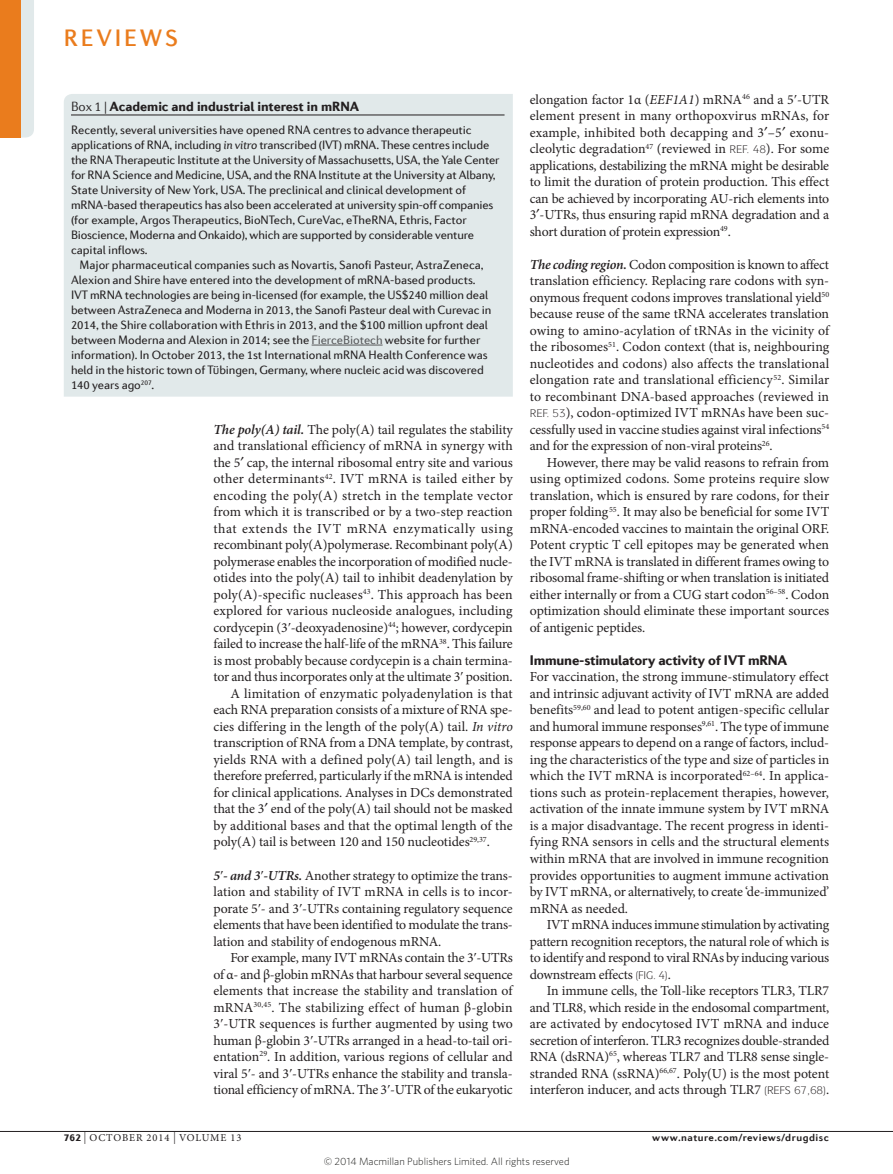
<style>
.page{position:relative;width:893px;height:1174px;background:#fff}
.page>*{position:absolute;margin:0;border:0;box-sizing:border-box;transform-origin:0 0}
.t1{font:500 24px "Diverda Sans Com";letter-spacing:.115em;color:#ea7c1d}
.crosshead{font:900 14.1px "Diverda Sans Com";letter-spacing:-.015em;color:#231f20}
.bodyindent{font:13.8px/16.5px "Minion Pro";letter-spacing:-.01em;color:#231f20;text-align:justify}
.bodyfirst_inline{font:13.8px/16.5px "Minion Pro";letter-spacing:-.01em;color:#231f20;text-align:justify}
.bodyfirst{font:13.8px/16.5px "Minion Pro";letter-spacing:-.015em;color:#231f20;text-align:justify}
.boxtitle{font:900 13.5px "Diverda Sans Com";letter-spacing:-.005em;color:#231f20}
.boxbody1{font:12.3px/15px "Diverda Sans Com";letter-spacing:-.015em;color:#231f20}
.boxbody{font:12.3px/15px "Diverda Sans Com";letter-spacing:-.005em;color:#231f20}
.t2{font:300 10.5px "Whitney";color:#1d1d1b}
.t3{font:700 10.5px "Diverda Sans Com";letter-spacing:.045em;color:#231f20}
.t4{font:10.5px "Minion Pro";letter-spacing:.085em;color:#231f20}
.s1{font-weight:300}
.s2{font-style:italic}
.s3{font-family:"Diverda Sans Com Regular 2"}
.s4{color:#57585a}
.s5{font-weight:600;font-style:italic}
.s6{font-family:"Diverda Sans Com";font-weight:900}
.s7{font-size:12px}
</style>
<div class="page">
<hr style="left:0;top:1131px;width:893px;height:1px;background:#231f20">
<div style="left:64px;top:94px;width:449px;height:302px;background:#e1e9ea"></div>
<hr style="left:71px;top:115px;width:434px;height:1px;background:#231f20">
<hr style="left:312px;top:345px;width:71px;height:1px;background:#57585a">
<div style="left:21px;top:0;width:13px;height:138px;background:#e1e9ea"></div>
<div style="left:0;top:0;width:21px;height:138px;background:#ea7c1d"></div>
<h1 class="t1" style="left:64px;top:24px;width:116px">REVIEWS</h1>
<p class="boxtitle" style="left:71px;top:98px;width:290px"><span class="s1">Box 1 |</span> Academic and industrial interest in mRNA</p>
<p class="boxbody1" style="left:71px;top:122px;width:430px">Recently, several universities have opened RNA centres to advance therapeutic applications of RNA, including <span class="s2">in vitro</span> transcribed (IVT) mRNA. These centres include the RNA Therapeutic Institute at the University of Massachusetts, USA, the Yale Center for RNA Science and Medicine, USA, and the RNA Institute at the University at Albany, State University of New York, USA. The preclinical and clinical development of mRNA-based therapeutics has also been accelerated at university spin-off companies (for example, Argos Therapeutics, BioNTech, CureVac, eTheRNA, Ethris, Factor Bioscience, Moderna and Onkaido), which are supported by considerable venture capital inflows.</p>
<p class="boxbody" style="left:71px;top:257px;width:422px;text-indent:9px">Major pharmaceutical companies such as Novartis, Sanofi Pasteur, AstraZeneca, Alexion and Shire have entered into the development of mRNA-based products.<br><span class="s3">IVT mRNA technologies are being in‑licensed (for example, the US$240 million deal </span>between AstraZeneca and Moderna in 2013, the Sanofi Pasteur deal with Curevac in <span class="s3">2014, the Shire collaboration with Ethris in 2013, and the $100 million upfront deal </span>between Moderna and Alexion in 2014; see the <span class="s4">FierceBiotech</span> website for further information). In October 2013, the 1st International mRNA Health Conference was held in the historic town of T<span class="s3">Ü</span>bingen, Germany, where nucleic acid was discovered <span class="s3">140 years ago</span><sup>207</sup>.</p>
<p class="bodyfirst_inline" style="left:213px;top:421px;width:301px"><span class="s5">The poly(A) tail.</span> The poly(A) tail regulates the stability and translational efficiency of mRNA in synergy with the 5 cap, the internal ribosomal entry site and various other determinants<sup>42</sup>. IVT mRNA is tailed either by encoding the poly(A) stretch in the template vector from which it is transcribed or by a two-step reaction that extends the IVT mRNA enzymatically using recombinant poly(A)polymerase. Recombinant poly(A) polymerase enables the incorporation of modified nucle&shy;otides into the poly(A) tail to inhibit deadenylation by poly(A)-specific nucleases<sup>43</sup>. This approach has been explored for various nucleoside analogues, including cordycepin (3ʹ‑deoxyadenosine)<sup>44</sup>; however, cordycepin failed to increase the half-life of the mRNA<sup>38</sup>. This failure is most probably because cordycepin is a chain termina&shy;tor and thus incorporates only at the ultimate 3ʹ position.</p>
<p class="bodyindent" style="left:213px;top:685px;width:301px;text-indent:17px">A limitation of enzymatic polyadenylation is that each RNA preparation consists of a mixture of RNA spe&shy;cies differing in the length of the poly(A) tail. <span class="s2">In vitro </span>transcription of RNA from a DNA template, by contrast, yields RNA with a defined poly(A) tail length, and is therefore preferred, particularly if the mRNA is intended for clinical applications. Analyses in DCs demonstrated that the 3 end of the poly(A) tail should not be masked by additional bases and that the optimal length of the poly(A) tail is between 120 and 150 nucleotides<sup>29,37</sup>.</p>
<p class="bodyfirst_inline" style="left:213px;top:867px;width:301px"><span class="s5">5</span>ʹ<span class="s5">- and 3</span>ʹ<span class="s5">-UTRs.</span> Another strategy to optimize the trans&shy;lation and stability of IVT mRNA in cells is to incor&shy;porate 5ʹ- and 3ʹ-UTRs containing regulatory sequence elements that have been identified to modulate the trans&shy;lation and stability of endogenous mRNA.</p>
<p class="bodyindent" style="left:213px;top:949px;width:301px;text-indent:17px">For example, many IVT mRNAs contain the 3ʹ-UTRs of α- and β-globin mRNAs that harbour several sequence elements that increase the stability and translation of mRNA<sup>30,45</sup>. The stabilizing effect of human β-globin 3ʹ-UTR sequences is further augmented by using two human β-globin 3ʹ-UTRs arranged in a head‑to‑tail ori&shy;entation<sup>29</sup>. In addition, various regions of cellular and viral 5ʹ- and 3ʹ-UTRs enhance the stability and transla&shy;tional efficiency of mRNA. The 3ʹ-UTR of the eukaryotic</p>
<p class="bodyindent" style="left:530px;top:91px;width:301px">elongation factor 1α (<span class="s2">EEF1A1</span>) mRNA<sup>46</sup> and a 5ʹ-UTR element present in many orthopoxvirus mRNAs, for example, inhibited both decapping and 3 –5 exonu&shy;cleolytic degradation<sup>47</sup> (reviewed in</p>
<p class="bodyindent" style="left:530px;top:141px;width:301px;text-indent:223px">✔ ). For some applications, destabilizing the mRNA might be desirable to limit the duration of protein production. This effect can be achieved by incorporating AU‑rich elements into 3 -UTRs, thus ensuring rapid mRNA degradation and a short duration of protein expression<sup>49</sup>.</p>
<p class="bodyfirst_inline" style="left:530px;top:256px;width:301px"><span class="s5">The coding region.</span> Codon composition is known to affect translation efficiency. Replacing rare codons with syn&shy;onymous frequent codons improves translational yield<sup>50 </sup>because reuse of the same tRNA accelerates translation owing to amino-acylation of tRNAs in the vicinity of the ribosomes<sup>51</sup>. Codon context (that is, neighbouring nucleotides and codons) also affects the translational elongation rate and translational efficiency<sup>52</sup>. Similar to recombinant DNA-based approaches (reviewed in</p>
<p class="bodyfirst_inline" style="left:530px;top:405px;width:301px;text-indent:29px">✓), codon-optimized IVT mRNAs have been suc&shy;cessfully used in vaccine studies against viral infections<sup>54 </sup>and for the expression of non-viral proteins<sup>26</sup>.</p>
<p class="bodyindent" style="left:530px;top:454px;width:301px;text-indent:17px">However, there may be valid reasons to refrain from using optimized codons. Some proteins require slow translation, which is ensured by rare codons, for their proper folding<sup>55</sup>. It may also be beneficial for some IVT mRNA-encoded vaccines to maintain the original ORF.<br>Potent cryptic T cell epitopes may be generated when the IVT mRNA is translated in different frames owing to ribosomal frame-shifting or when translation is initiated either internally or from a CUG start codon<sup>56–58</sup>. Codon optimization should eliminate these important sources of antigenic peptides.</p>
<p class="crosshead" style="left:530px;top:651px;width:259px">Immune-stimulatory activity of IVT mRNA</p>
<p class="bodyfirst" style="left:530px;top:669px;width:301px">For vaccination, the strong immune-stimulatory effect and intrinsic adjuvant activity of IVT mRNA are added benefits<sup>59,60</sup> and lead to potent antigen-specific cellular and humoral immune responses<sup>9,61</sup>. The type of immune response appears to depend on a range of factors, includ&shy;ing the characteristics of the type and size of particles in which the IVT mRNA is incorporated<sup>62–64</sup>. In applica&shy;tions such as protein-replacement therapies, however, activation of the innate immune system by IVT mRNA is a major disadvantage. The recent progress in identi&shy;fying RNA sensors in cells and the structural elements within mRNA that are involved in immune recognition provides opportunities to augment immune activation by IVT mRNA, or alternatively, to create ‘de-immunized’ mRNA as needed.</p>
<p class="bodyindent" style="left:530px;top:916px;width:301px;text-indent:17px">IVT mRNA induces immune stimulation by activating pattern recognition receptors, the natural role of which is to identify and respond to viral RNAs by inducing various downstream effects</p>
<p class="bodyindent" style="left:658px;top:966px;width:14px">✔.</p>
<p class="bodyindent" style="left:530px;top:982px;width:301px;text-indent:17px">In immune cells, the Toll-like receptors TLR3, TLR7 and TLR8, which reside in the endosomal compartment, are activated by endocytosed IVT mRNA and induce secretion of interferon. TLR3 recognizes double-stranded RNA (dsRNA)<sup>65</sup>, whereas TLR7 and TLR8 sense single&shy;stranded RNA (ssRNA)<sup>66,67</sup>. Poly(U) is the most potent interferon inducer, and acts through TLR7</p>
<p class="bodyindent" style="left:826px;top:1081px;width:5px">.</p>
<p class="t4" style="left:64px;top:1130px;width:179px"><span class="s6">762</span> <span class="s7">|</span> OCTOBER 2014 <span class="s7">|</span> VOLUME 13</p>
<p class="t3" style="left:652px;top:1130px;width:178px">www.nature.com/reviews/drugdisc</p>
<p class="t2" style="left:324px;top:1154px;width:247px">© 2014 Macmillan Publishers Limited. All rights reserved</p>
</div>
